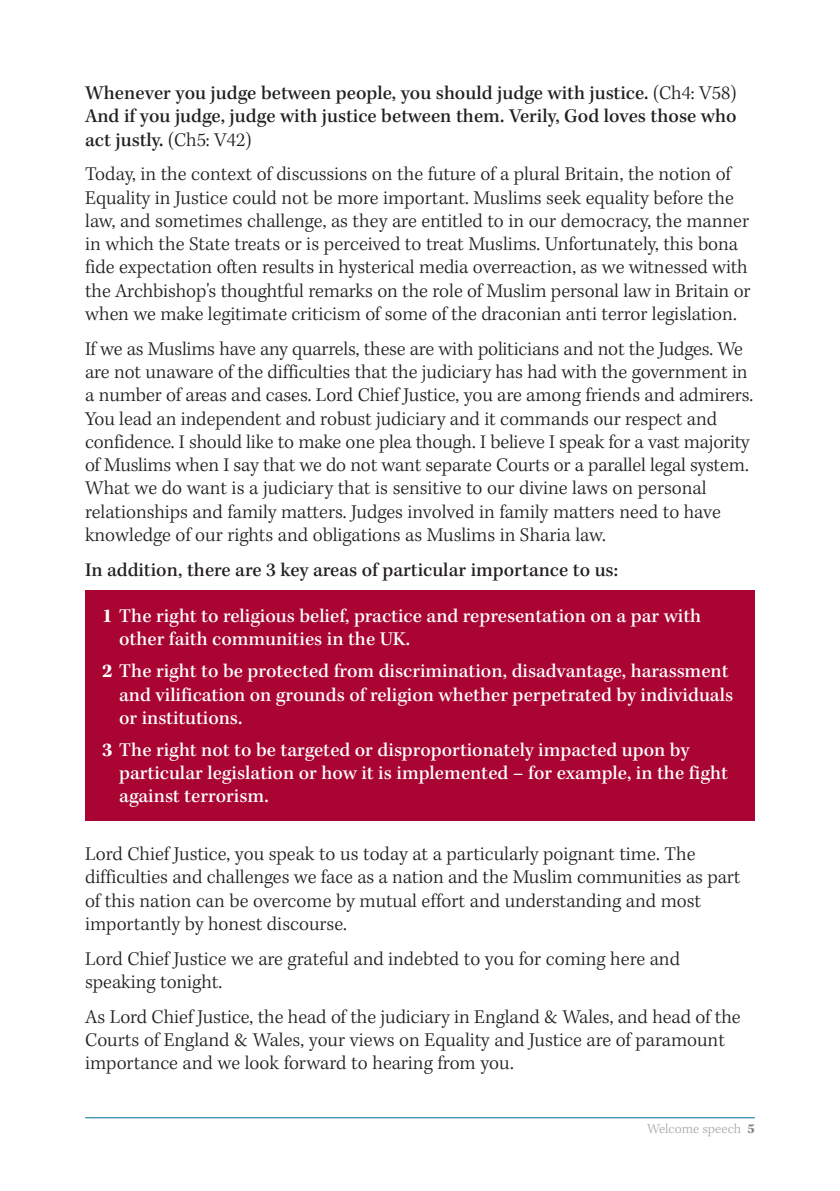
<style>
.page{position:relative;width:840px;height:1191px;background:#fff}
.page>*{position:absolute;margin:0;border:0;box-sizing:border-box;transform-origin:0 0}
.t1{font:300 20px/23.2px "Kepler Std";color:#231f20}
.t2{font:500 20px/23.2px "Kepler Std";color:#fff}
.t3{font:500 20px/23.2px "Kepler Std";color:#231f20;text-align:justify}
.t4{font:300 14px "Kepler Std";letter-spacing:.005em;color:#a7a9ac}
.s1{font-weight:300}
.s2{font-weight:700}
.s3{font-weight:700;color:#808285}
</style>
<div class="page">
<div style="left:85px;top:590px;width:669px;height:230px;background:#a90432"></div>
<hr style="left:85px;top:1117px;width:669px;height:1px;background:#006f8f">
<p class="t3" style="left:85px;top:83px;width:652px">Whenever you judge between people, you should judge with justice. <span class="s1">(Ch4: V58)<br></span>And if you judge, judge with justice between them. Verily, God loves those who act justly. <span class="s1">(Ch5: V42)</span></p>
<p class="t1" style="left:85px;top:164px;width:666px">Today, in the context of discussions on the future of a plural Britain, the notion of Equality in Justice could not be more important. Muslims seek equality before the law, and sometimes challenge, as they are entitled to in our democracy, the manner in which the State treats or is perceived to treat Muslims. Unfortunately, this bona fide expectation often results in hysterical media overreaction, as we witnessed with the Archbishop's thoughtful remarks on the role of Muslim personal law in Britain or when we make legitimate criticism of some of the draconian anti terror legislation.</p>
<p class="t1" style="left:85px;top:338px;width:669px">If we as Muslims have any quarrels, these are with politicians and not the Judges. We are not unaware of the difficulties that the judiciary has had with the government in a number of areas and cases. Lord Chief Justice, you are among friends and admirers.<br>You lead an independent and robust judiciary and it commands our respect and confidence. I should like to make one plea though. I believe I speak for a vast majority of Muslims when I say that we do not want separate Courts or a parallel legal system.<br>What we do want is a judiciary that is sensitive to our divine laws on personal relationships and family matters. Judges involved in family matters need to have knowledge of our rights and obligations as Muslims in Sharia law.</p>
<p class="t3" style="left:85px;top:559px;width:534px">In addition, there are 3 key areas of particular importance to us:</p>
<p class="t2" style="left:119px;top:606px;width:583px;text-indent:-17px"><span class="s2">1</span> The right to religious belief, practice and representation on a par with other faith communities in the UK.</p>
<p class="t2" style="left:119px;top:661px;width:615px;text-indent:-17px"><span class="s2">2</span> The right to be protected from discrimination, disadvantage, harassment and vilification on grounds of religion whether perpetrated by individuals or institutions.</p>
<p class="t2" style="left:119px;top:739px;width:610px;text-indent:-17px"><span class="s2">3</span> The right not to be targeted or disproportionately impacted upon by particular legislation or how it is implemented – for example, in the fight against terrorism.</p>
<p class="t1" style="left:85px;top:843px;width:656px">Lord Chief Justice, you speak to us today at a particularly poignant time. The difficulties and challenges we face as a nation and the Muslim communities as part of this nation can be overcome by mutual effort and understanding and most importantly by honest discourse.</p>
<p class="t1" style="left:85px;top:948px;width:596px">Lord Chief Justice we are grateful and indebted to you for coming here and speaking tonight.</p>
<p class="t1" style="left:85px;top:1006px;width:656px">As Lord Chief Justice, the head of the judiciary in England &amp; Wales, and head of the<br>Courts of England &amp; Wales, your views on Equality and Justice are of paramount importance and we look forward to hearing from you.</p>
<p class="t4" style="left:647px;top:1122px;width:109px">Welcome speech <span class="s3">5</span></p>
</div>
